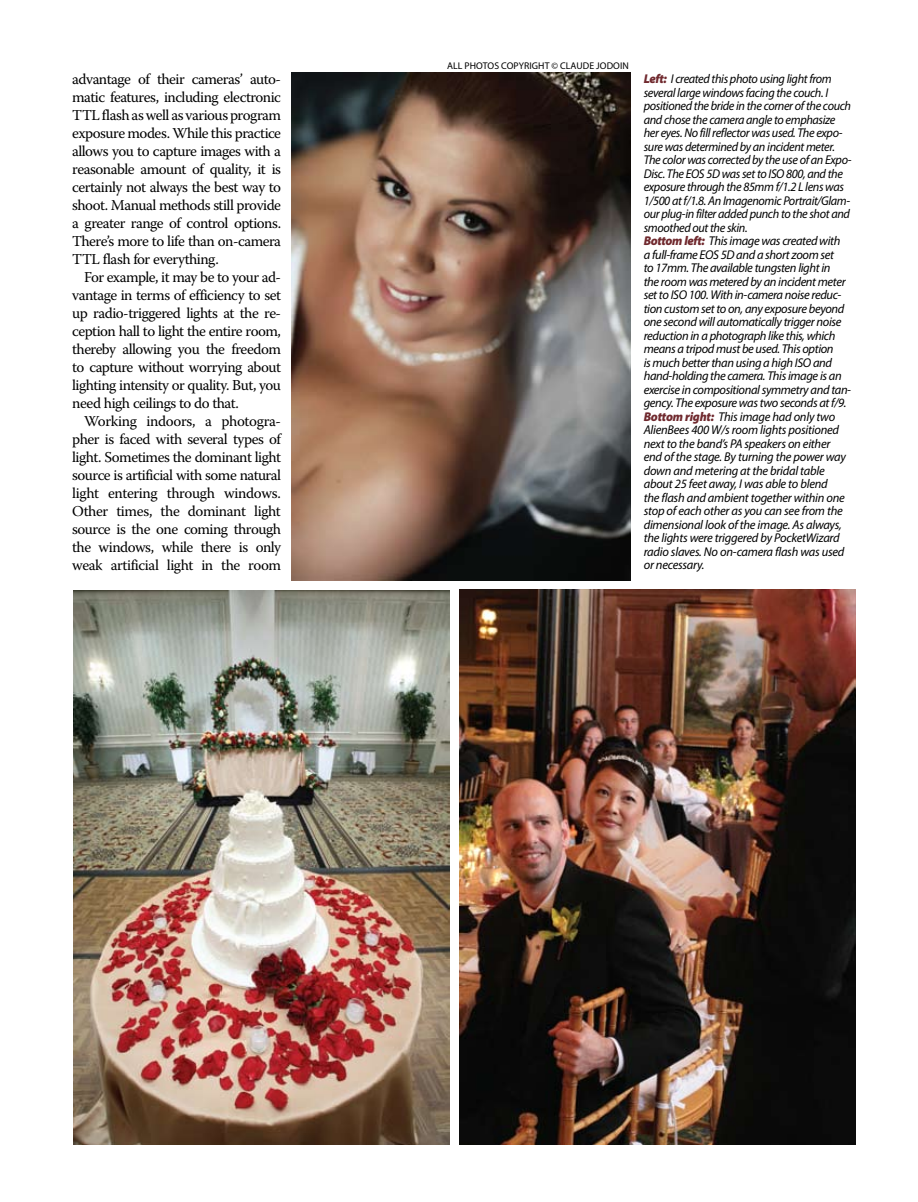
<style>
.page{position:relative;width:918px;height:1202px;background:#fff}
.page>*{position:absolute;margin:0;border:0;box-sizing:border-box;transform-origin:0 0}
.t1{font:15px/18px "Warnock Pro";letter-spacing:-.035em;color:#000;text-align:justify}
.t2{font:italic 12.75px/13.5px "Myriad Pro";letter-spacing:-.03em;color:#000;scale:.96 1}
.t3{font:9.75px "Myriad Pro";letter-spacing:.01em;color:#000}
.s1{font-weight:900;color:#70292e}
</style>
<div class="page">
<img style="left:292px;top:72px;width:339px;height:508px">
<img style="left:73px;top:590px;width:377px;height:554px">
<img style="left:459px;top:589px;width:397px;height:555px">
<p class="t1" style="left:72px;top:70px;width:210px">advantage of their cameras’ auto&shy;matic features, including electronic TTL flash as well as various program exposure modes. While this practice allows you to capture images with a reasonable amount of quality, it is certainly not always the best way to shoot. Manual methods still provide a greater range of control options.<br>There’s more to life than on-camera TTL flash for everything.</p>
<p class="t1" style="left:72px;top:268px;width:210px;text-indent:12px">For example, it may be to your ad&shy;vantage in terms of efficiency to set up radio-triggered lights at the re&shy;ception hall to light the entire room, thereby allowing you the freedom to capture without worrying about lighting intensity or quality. But, you need high ceilings to do that.</p>
<p class="t1" style="left:72px;top:412px;width:210px;text-indent:12px">Working indoors, a photogra&shy;pher is faced with several types of light. Sometimes the dominant light source is artificial with some natural light entering through windows.<br>Other times, the dominant light source is the one coming through the windows, while there is only weak artificial light in the room</p>
<p class="t3" style="left:447px;top:60px;width:183px">ALL PHOTOS COPYRIGHT © CLAUDE JODOI N</p>
<p class="t2" style="left:644px;top:72px;width:218px"><span class="s1">Left:</span> I created this photo using light from several large windows facing the couch. I positioned the bride in the corner of the couch and chose the camera angle to emphasize her eyes. No fill reflector was used. The expo&shy;sure was determined by an incident meter.<br>The color was corrected by the use of an Expo-Disc. The EOS 5D was set to ISO 800, and the exposure through the 85mm f/1.2 L lens was 1/500 at f/1.8. An Imagenomic Portrait/Glam&shy;our plug-in filter added punch to the shot and smoothed out the skin.<br><span class="s1">Bottom left:</span> This image was created with<br>a full-frame EOS 5D and a short zoom set<br>to 17mm. The available tungsten light in<br>the room was metered by an incident meter set to ISO 100. With in-camera noise reduc&shy;tion custom set to on, any exposure beyond one second will automatically trigger noise reduction in a photograph like this, which means a tripod must be used. This option<br>is much better than using a high ISO and hand-holding the camera. This image is an exercise in compositional symmetry and tan&shy;gency. The exposure was two seconds at f/9.<br><span class="s1">Bottom right:</span> This image had only two AlienBees 400 W/s room lights positioned next to the band’s PA speakers on either end of the stage. By turning the power way down and metering at the bridal table about 25 feet away, I was able to blend<br>the flash and ambient together within one stop of each other as you can see from the dimensional look of the image. As always, the lights were triggered by PocketWizard radio slaves. No on-camera flash was used or necessary.</p>
</div>
